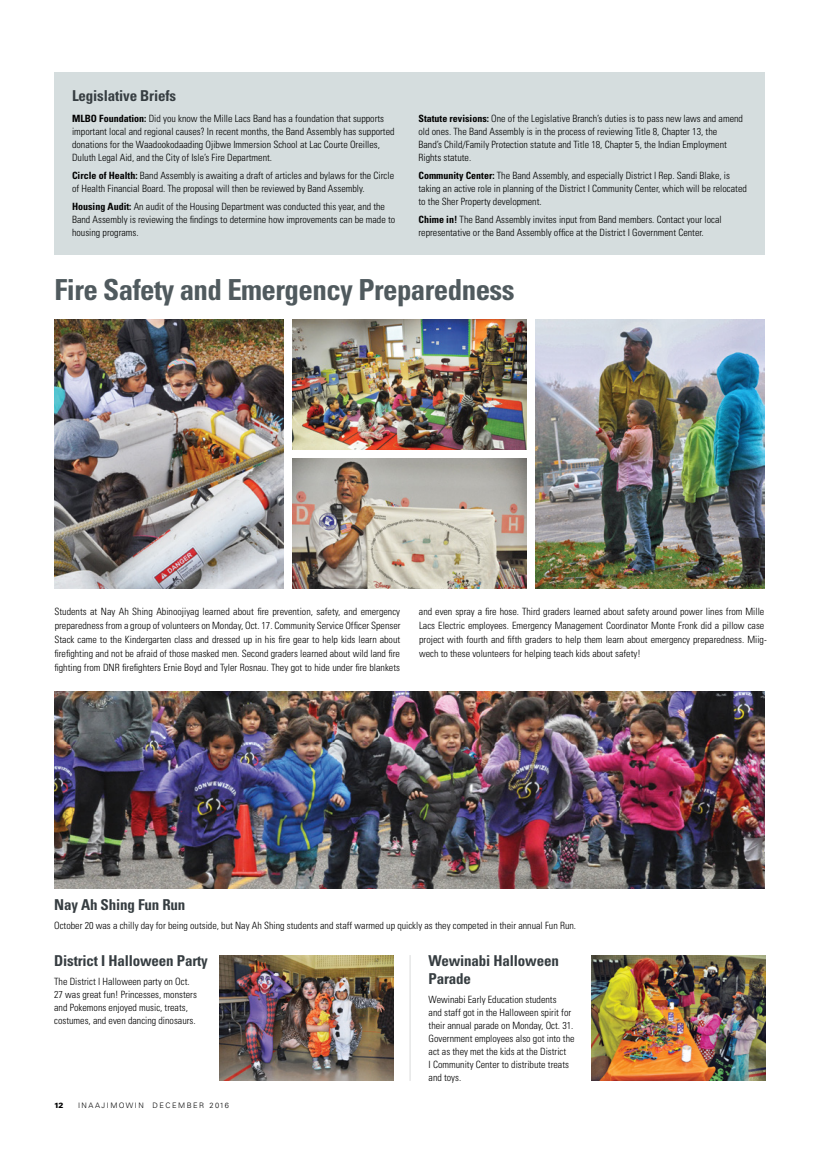
<style>
.page{position:relative;width:819px;height:1152px;background:#fff}
.page>*{position:absolute;margin:0;border:0;box-sizing:border-box;transform-origin:0 0}
.t1{font:700 condensed 29px "Univers LT Std";letter-spacing:-.02em;color:#505a5e}
.t2{font:700 condensed 15px/18px "Univers LT Std";letter-spacing:-.01em;color:#363d41}
.t3{font:300 condensed 10px/13px "Univers LT Std";color:#000}
.t4{font:300 7.5px "Univers LT Std";letter-spacing:.2em;color:#000}
.t5{font:900 7.5px "Univers LT Std";color:#000}
.s1{font-weight:700}
</style>
<div class="page">
<div style="left:54px;top:72px;width:711px;height:182px;background:#d5ddde"></div>
<img style="left:54px;top:319px;width:230px;height:270px">
<img style="left:293px;top:319px;width:233px;height:130px">
<img style="left:293px;top:459px;width:233px;height:130px">
<img style="left:535px;top:319px;width:230px;height:270px">
<hr style="left:410px;top:955px;width:1px;height:126px;background:#dadbdc">
<img style="left:219px;top:955px;width:174px;height:126px">
<img style="left:592px;top:955px;width:174px;height:126px">
<img style="left:54px;top:691px;width:711px;height:197px">
<h2 class="t2" style="left:72px;top:86px;width:106px">Legislative Briefs</h2>
<p class="t3" style="left:72px;top:112px;width:324px"><span class="s1">MLBO Foundation:</span> Did you know the Mille Lacs Band has a foundation that supports important local and regional causes? In recent months, the Band Assembly has supported donations for the Waadookodaading Ojibwe Immersion School at Lac Courte Oreilles, Duluth Legal Aid, and the City of Isle’s Fire Department.</p>
<p class="t3" style="left:72px;top:169px;width:324px"><span class="s1">Circle of Health:</span> Band Assembly is awaiting a draft of articles and bylaws for the Circle of Health Financial Board. The proposal will then be reviewed by Band Assembly.</p>
<p class="t3" style="left:72px;top:200px;width:325px"><span class="s1">Housing Audit:</span> An audit of the Housing Department was conducted this year, and the<br>Band Assembly is reviewing the findings to determine how improvements can be made to housing programs.</p>
<p class="t3" style="left:418px;top:112px;width:326px"><span class="s1">Statute revisions:</span> One of the Legislative Branch’s duties is to pass new laws and amend old ones. The Band Assembly is in the process of reviewing Title 8, Chapter 13, the Band’s Child/Family Protection statute and Title 18, Chapter 5, the Indian Employment Rights statute.</p>
<p class="t3" style="left:418px;top:169px;width:330px"><span class="s1">Community Center:</span> The Band Assembly, and especially District I Rep. Sandi Blake, is taking an active role in planning of the District I Community Center, which will be relocated to the Sher Property development.</p>
<p class="t3" style="left:418px;top:213px;width:305px"><span class="s1">Chime in!</span> The Band Assembly invites input from Band members. Contact your local representative or the Band Assembly office at the District I Government Center.</p>
<h1 class="t1" style="left:55px;top:272px;width:462px">Fire Safety and Emergency Preparedness</h1>
<p class="t3" style="left:54px;top:604px;width:348px;line-height:14px;text-align:justify">Students at Nay Ah Shing Abinoojiyag learned about fire prevention, safety, and emergency preparedness from a group of volunteers on Monday, Oct. 17. Community Service Officer Spenser Stack came to the Kindergarten class and dressed up in his fire gear to help kids learn about firefighting and not be afraid of those masked men. Second graders learned about wild land fire fighting from DNR firefighters Ernie Boyd and Tyler Rosnau. They got to hide under fire blankets</p>
<p class="t3" style="left:419px;top:604px;width:349px;line-height:14px">and even spray a fire hose. Third graders learned about safety around power lines from Mille Lacs Electric employees. Emergency Management Coordinator Monte Fronk did a pillow case project with fourth and fifth graders to help them learn about emergency preparedness. Miig&shy;wech to these volunteers for helping teach kids about safety!</p>
<h2 class="t2" style="left:54px;top:896px;width:133px">Nay Ah Shing Fun Run</h2>
<p class="t3" style="left:54px;top:919px;width:523px">October 20 was a chilly day for being outside, but Nay Ah Shing students and staff warmed up quickly as they competed in their annual Fun Run.</p>
<h2 class="t2" style="left:54px;top:952px;width:155px">District I Halloween Party</h2>
<p class="t3" style="left:54px;top:975px;width:144px">The District I Halloween party on Oct.<br>27 was great fun! Princesses, monsters and Pokemons enjoyed music, treats, costumes, and even dancing dinosaurs.</p>
<p class="t5" style="left:54px;top:1100px;width:11px">12</p>
<p class="t4" style="left:78px;top:1101px;width:152px">INAAJIMOWIN DECEMBER 2016</p>
<h2 class="t2" style="left:429px;top:952px;width:132px">Wewinabi Halloween<br>Parade</h2>
<p class="t3" style="left:429px;top:993px;width:148px">Wewinabi Early Education students<br>and staff got in the Halloween spirit for their annual parade on Monday, Oct. 31.<br>Government employees also got into the act as they met the kids at the District<br>I Community Center to distribute treats and toys.</p>
</div>
